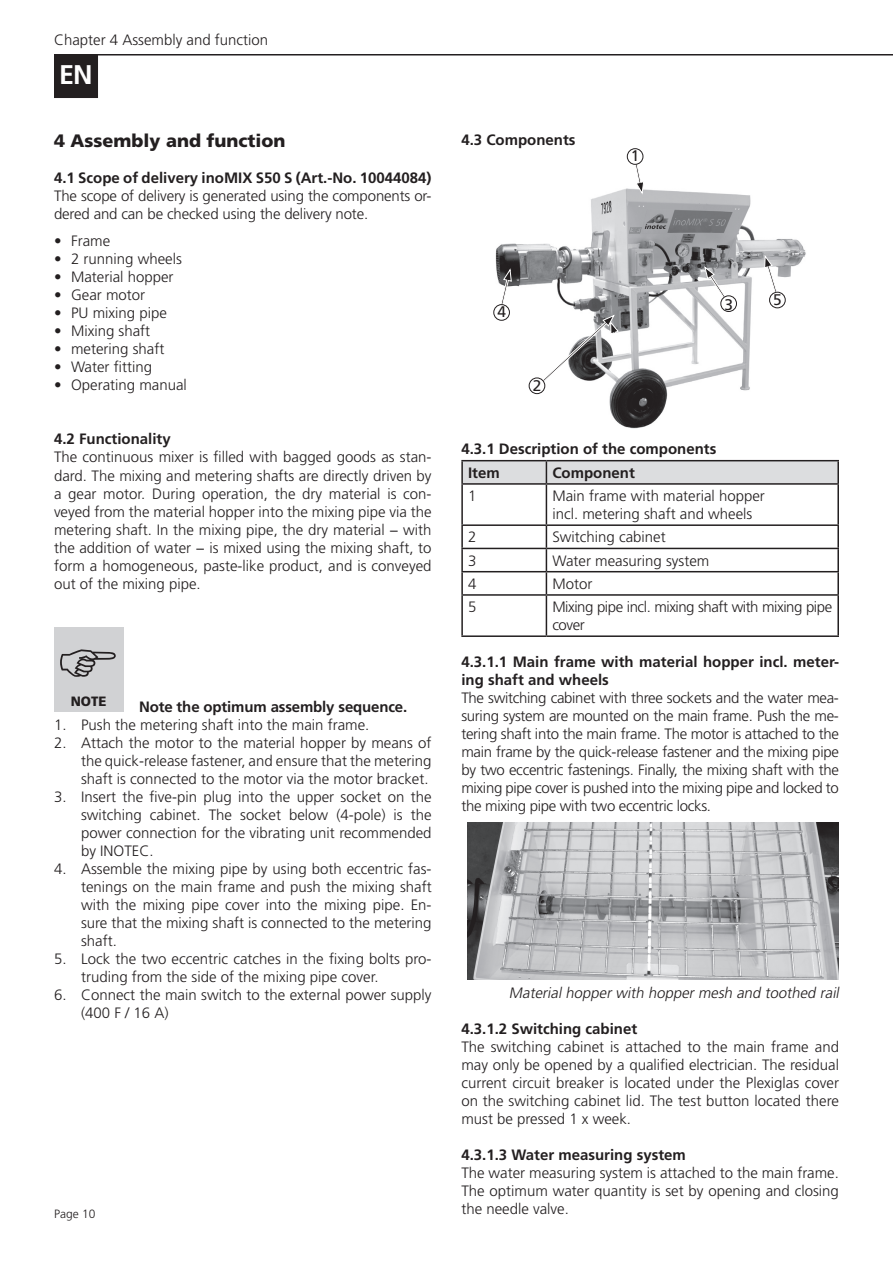
<style>
.page{position:relative;width:893px;height:1263px;background:#fff}
.page>*{position:absolute;margin:0;border:0;box-sizing:border-box;transform-origin:0 0}
.t1{font:700 27px "Frutiger LT Std";color:#fff}
.t2{font:900 18px "Frutiger LT Std";color:#231f20}
.t3{font:15.45px "Frutiger LT Std";color:#231f20}
.t4{font:300 15px/18px "Frutiger LT Std";color:#231f20;text-align:justify}
.t5{font:700 15px/24px "Frutiger LT Std";color:#231f20}
.t6{font:300 15px/18px "Frutiger LT Std";letter-spacing:-.03em;color:#231f20}
.t7{font:italic 300 15px "Frutiger LT Std";color:#231f20}
.t8{font:900 13.5px "Frutiger LT Std";color:#231f20}
.t9{font:300 12px "Frutiger LT Std";color:#231f20}
</style>
<div class="page">
<hr style="left:54px;top:54px;width:839px;height:2px;background:#231f20">
<div style="left:56px;top:56px;width:41px;height:41px;background:#231f20"></div>
<div style="left:54px;top:54px;width:44px;height:44px;border:3px solid #231f20"></div>
<div style="left:54px;top:627px;width:69px;height:85px;background:#d1d2d4"></div>
<img style="left:494px;top:188px;width:312px;height:241px">
<svg style="left:500px;top:268px;width:12px;height:38px"></svg>
<div style="left:493px;top:304px;width:17px;height:17px;border:1px solid #231f20;border-radius:50%"></div>
<svg style="left:704px;top:265px;width:22px;height:34px"></svg>
<div style="left:720px;top:295px;width:17px;height:17px;border:1px solid #231f20;border-radius:50%"></div>
<svg style="left:764px;top:254px;width:14px;height:39px"></svg>
<div style="left:769px;top:292px;width:17px;height:16px;border:1px solid #231f20;border-radius:50%"></div>
<svg style="left:634px;top:163px;width:11px;height:32px"></svg>
<div style="left:627px;top:148px;width:16px;height:17px;border:1px solid #231f20;border-radius:50%"></div>
<svg style="left:541px;top:314px;width:78px;height:69px"></svg>
<div style="left:529px;top:377px;width:16px;height:17px;border:1px solid #231f20;border-radius:50%"></div>
<hr style="left:461px;top:460px;width:85px;height:1px;background:#231f20">
<hr style="left:461px;top:461px;width:2px;height:22px;background:#231f20">
<hr style="left:546px;top:460px;width:293px;height:1px;background:#231f20">
<div style="left:462px;top:461px;width:375px;height:22px;background:#dcdddf"></div>
<hr style="left:837px;top:461px;width:2px;height:22px;background:#231f20">
<hr style="left:461px;top:483px;width:85px;height:2px;background:#231f20">
<hr style="left:461px;top:485px;width:2px;height:39px;background:#231f20">
<hr style="left:546px;top:483px;width:293px;height:2px;background:#231f20">
<hr style="left:546px;top:485px;width:1px;height:39px;background:#231f20">
<hr style="left:837px;top:485px;width:2px;height:39px;background:#231f20">
<hr style="left:461px;top:524px;width:85px;height:2px;background:#231f20">
<hr style="left:461px;top:526px;width:2px;height:22px;background:#231f20">
<hr style="left:546px;top:524px;width:293px;height:2px;background:#231f20">
<hr style="left:837px;top:526px;width:2px;height:22px;background:#231f20">
<hr style="left:461px;top:548px;width:85px;height:1px;background:#231f20">
<hr style="left:461px;top:549px;width:2px;height:22px;background:#231f20">
<hr style="left:546px;top:548px;width:293px;height:1px;background:#231f20">
<hr style="left:837px;top:549px;width:2px;height:22px;background:#231f20">
<hr style="left:461px;top:571px;width:85px;height:1px;background:#231f20">
<hr style="left:461px;top:572px;width:2px;height:22px;background:#231f20">
<hr style="left:546px;top:571px;width:293px;height:1px;background:#231f20">
<svg style="left:546px;top:526px;width:1px;height:68px"></svg>
<hr style="left:837px;top:572px;width:2px;height:22px;background:#231f20">
<hr style="left:461px;top:594px;width:85px;height:2px;background:#231f20">
<hr style="left:461px;top:596px;width:2px;height:39px;background:#231f20">
<hr style="left:546px;top:594px;width:293px;height:2px;background:#231f20">
<hr style="left:546px;top:596px;width:1px;height:39px;background:#231f20">
<hr style="left:837px;top:596px;width:2px;height:39px;background:#231f20">
<hr style="left:461px;top:635px;width:85px;height:2px;background:#231f20">
<hr style="left:546px;top:635px;width:293px;height:2px;background:#231f20">
<img style="left:468px;top:823px;width:371px;height:157px">
<p class="t4" style="left:54px;top:31px;width:216px">Chapter 4 Assembly and function</p>
<h1 class="t1" style="left:59px;top:58px;width:35px">EN</h1>
<p class="t2" style="left:54px;top:130px;width:233px">4 Assembly and function</p>
<p class="t5" style="left:54px;top:166px;width:379px">4.1 Scope of delivery inoMIX S50 S (Art.-No. 10044084)</p>
<p class="t4" style="left:54px;top:187px;width:379px">The scope of delivery is generated using the components or&shy;dered and can be checked using the delivery note.</p>
<p class="t4" style="left:54px;top:232px;width:58px">• Frame</p>
<p class="t4" style="left:54px;top:250px;width:129px">• 2 running wheels</p>
<p class="t4" style="left:54px;top:268px;width:121px">• Material hopper</p>
<p class="t4" style="left:54px;top:286px;width:93px">• Gear motor</p>
<p class="t4" style="left:54px;top:304px;width:114px">• PU mixing pipe</p>
<p class="t4" style="left:54px;top:322px;width:98px">• Mixing shaft</p>
<p class="t4" style="left:54px;top:340px;width:112px">• metering shaft</p>
<p class="t4" style="left:54px;top:358px;width:100px">• Water fitting</p>
<p class="t4" style="left:54px;top:376px;width:134px">• Operating manual</p>
<p class="t5" style="left:54px;top:427px;width:118px">4.2 Functionality</p>
<p class="t4" style="left:54px;top:448px;width:379px">The continuous mixer is filled with bagged goods as stan&shy;dard. The mixing and metering shafts are directly driven by a gear motor. During operation, the dry material is con&shy;veyed from the material hopper into the mixing pipe via the metering shaft. In the mixing pipe, the dry material − with the addition of water − is mixed using the mixing shaft, to form a homogeneous, paste-like product, and is conveyed out of the mixing pipe.</p>
<p class="t8" style="left:71px;top:693px;width:37px">NOTE</p>
<p class="t5" style="left:139px;top:694px;width:270px">Note the optimum assembly sequence.</p>
<p class="t4" style="left:54px;top:716px;width:317px">1. Push the metering shaft into the main frame.</p>
<p class="t4" style="left:81px;top:734px;width:352px;text-indent:-27px">2. Attach the motor to the material hopper by means of the quick-release fastener, and ensure that the metering shaft is connected to the motor via the motor bracket.</p>
<p class="t4" style="left:81px;top:788px;width:352px;text-indent:-27px">3. Insert the five-pin plug into the upper socket on the switching cabinet. The socket below (4-pole) is the power connection for the vibrating unit recommended by INOTEC.</p>
<p class="t4" style="left:81px;top:860px;width:352px;text-indent:-27px">4. Assemble the mixing pipe by using both eccentric fas&shy;tenings on the main frame and push the mixing shaft with the mixing pipe cover into the mixing pipe. En&shy;sure that the mixing shaft is connected to the metering shaft.</p>
<p class="t4" style="left:81px;top:950px;width:352px;text-indent:-27px">5. Lock the two eccentric catches in the fixing bolts pro&shy;truding from the side of the mixing pipe cover.</p>
<p class="t4" style="left:81px;top:986px;width:352px;text-indent:-27px">6. Connect the main switch to the external power supply (400 F / 16 A)</p>
<p class="t9" style="left:54px;top:1207px;width:43px">Page 10</p>
<p class="t5" style="left:461px;top:128px;width:116px">4.3 Components</p>
<p class="t3" style="left:631px;top:147px;width:10px">1</p>
<p class="t3" style="left:497px;top:303px;width:10px">4</p>
<p class="t3" style="left:724px;top:295px;width:10px">3</p>
<p class="t3" style="left:773px;top:291px;width:10px">5</p>
<p class="t3" style="left:533px;top:376px;width:10px">2</p>
<p class="t5" style="left:468px;top:437px;width:250px;text-indent:-7px">4.3.1 Description of the components<br>Item</p>
<p class="t5" style="left:552px;top:461px;width:84px">Component</p>
<p class="t4" style="left:468px;top:487px;width:10px">1</p>
<p class="t4" style="left:552px;top:487px;width:214px">Main frame with material hopper incl. metering shaft and wheels</p>
<p class="t4" style="left:468px;top:528px;width:10px">2</p>
<p class="t4" style="left:552px;top:528px;width:115px">Switching cabinet</p>
<p class="t4" style="left:468px;top:552px;width:10px">3</p>
<p class="t4" style="left:552px;top:552px;width:158px">Water measuring system</p>
<p class="t4" style="left:468px;top:575px;width:10px">4</p>
<p class="t4" style="left:552px;top:575px;width:42px">Motor</p>
<p class="t4" style="left:468px;top:598px;width:10px">5</p>
<p class="t6" style="left:552px;top:598px;width:281px">Mixing pipe incl. mixing shaft with mixing pipe cover</p>
<p class="t5" style="left:461px;top:653px;width:379px;line-height:18px">4.3.1.1 Main frame with material hopper incl. meter&shy;ing shaft and wheels</p>
<p class="t4" style="left:461px;top:689px;width:379px">The switching cabinet with three sockets and the water mea&shy;suring system are mounted on the main frame. Push the me&shy;tering shaft into the main frame. The motor is attached to the main frame by the quick-release fastener and the mixing pipe by two eccentric fastenings. Finally, the mixing shaft with the mixing pipe cover is pushed into the mixing pipe and locked to the mixing pipe with two eccentric locks.</p>
<p class="t7" style="left:509px;top:984px;width:335px">Material hopper with hopper mesh and toothed rail</p>
<p class="t5" style="left:461px;top:1017px;width:177px">4.3.1.2 Switching cabinet</p>
<p class="t4" style="left:461px;top:1038px;width:379px">The switching cabinet is attached to the main frame and may only be opened by a qualified electrician. The residual current circuit breaker is located under the Plexiglas cover on the switching cabinet lid. The test button located there must be pressed 1 x week.</p>
<p class="t5" style="left:461px;top:1143px;width:226px">4.3.1.3 Water measuring system</p>
<p class="t4" style="left:461px;top:1164px;width:379px">The water measuring system is attached to the main frame.<br>The optimum water quantity is set by opening and closing the needle valve.</p>
</div>
